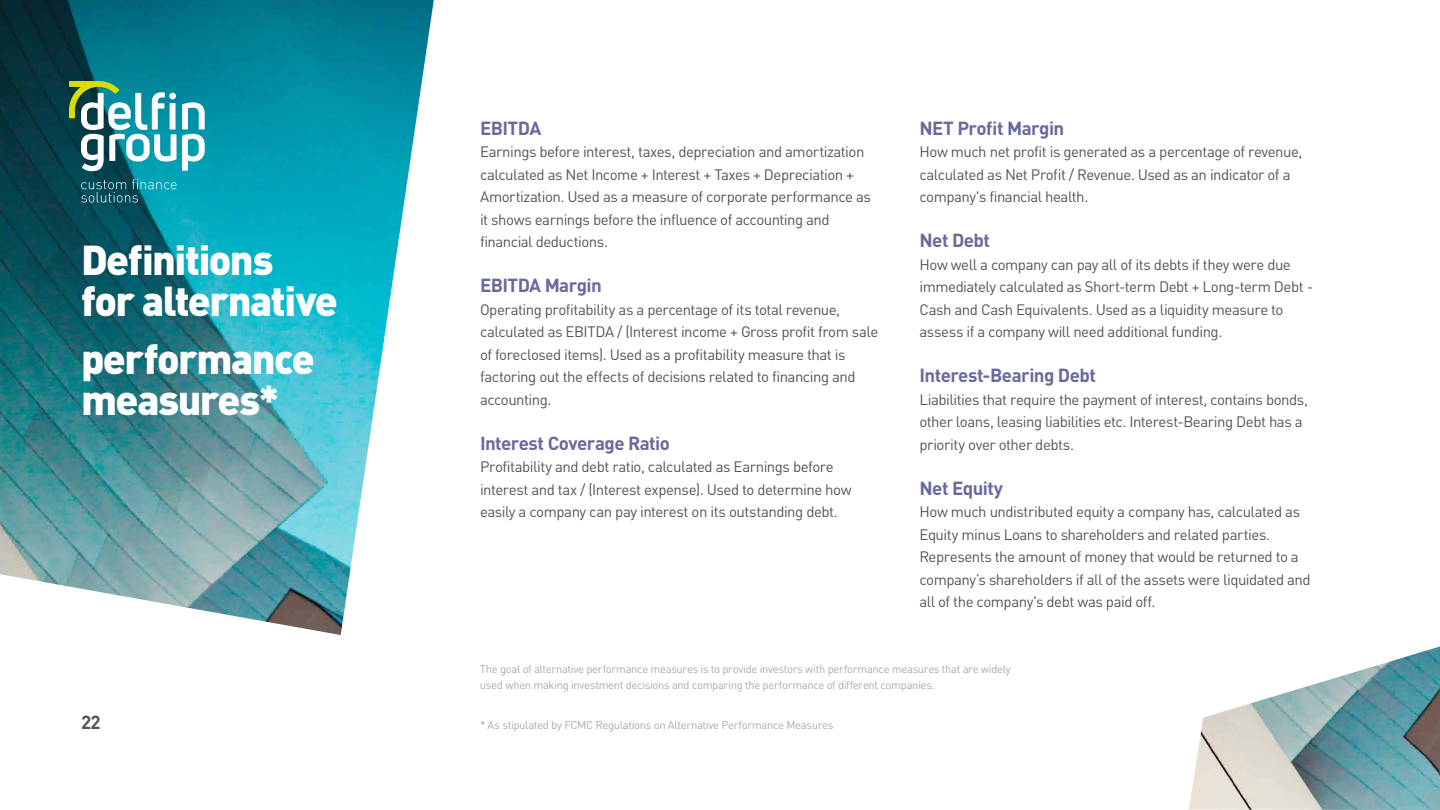
<style>
.page{position:relative;width:1440px;height:810px;background:#fff}
.page>*{position:absolute;margin:0;border:0;box-sizing:border-box;transform-origin:0 0}
.t1{font:900 41.25px/41.2px "DIN Pro";letter-spacing:-.035em;color:#fff}
.t2{font:700 18.75px "DIN Pro";letter-spacing:-.03em;color:#696a9c}
.t3{font:700 18.75px "DIN Pro";color:#50555a}
.t4{font:15px/22.5px "DIN Pro";letter-spacing:-.03em;color:#50555a}
.t5{font:11.25px/15.8px "DIN Pro";letter-spacing:-.03em;color:#a8aaac}
</style>
<div class="page">
<img style="left:0;top:0;width:434px;height:635px">
<img style="left:1189px;top:646px;width:251px;height:164px">
<svg style="left:69px;top:81px;width:136px;height:90px"></svg>
<svg style="left:81px;top:179px;width:96px;height:23px;background:#1e7d8a"></svg>
<h1 class="t1" style="left:81px;top:238px;width:258px">Definitions<br>for alternative</h1>
<h1 class="t1" style="left:81px;top:337px;width:235px">performance measures*</h1>
<p class="t3" style="left:81px;top:709px;width:21px">22</p>
<p class="t2" style="left:480px;top:115px;width:63px">EBITDA</p>
<p class="t4" style="left:480px;top:139px;width:392px">Earnings before interest, taxes, depreciation and amortization calculated as Net Income + Interest + Taxes + Depreciation + Amortization. Used as a measure of corporate performance as it shows earnings before the influence of accounting and financial deductions.</p>
<p class="t2" style="left:480px;top:273px;width:123px">EBITDA Margin</p>
<p class="t4" style="left:480px;top:297px;width:400px">Operating profitability as a percentage of its total revenue, calculated as EBITDA / (Interest income + Gross profit from sale of foreclosed items). Used as a profitability measure that is factoring out the effects of decisions related to financing and accounting.</p>
<p class="t2" style="left:480px;top:430px;width:191px">Interest Coverage Ratio</p>
<p class="t4" style="left:480px;top:454px;width:373px">Profitability and debt ratio, calculated as Earnings before interest and tax / (Interest expense). Used to determine how easily a company can pay interest on its outstanding debt.</p>
<p class="t2" style="left:920px;top:115px;width:146px">NET Profit Margin</p>
<p class="t4" style="left:920px;top:139px;width:385px">How much net profit is generated as a percentage of revenue, calculated as Net Profit / Revenue. Used as an indicator of a company's financial health.</p>
<p class="t2" style="left:920px;top:228px;width:72px">Net Debt</p>
<p class="t4" style="left:920px;top:252px;width:395px">How well a company can pay all of its debts if they were due immediately calculated as Short-term Debt + Long-term Debt - Cash and Cash Equivalents. Used as a liquidity measure to assess if a company will need additional funding.</p>
<p class="t2" style="left:920px;top:363px;width:178px">Interest-Bearing Debt</p>
<p class="t4" style="left:920px;top:387px;width:390px">Liabilities that require the payment of interest, contains bonds, other loans, leasing liabilities etc. Interest-Bearing Debt has a priority over other debts.</p>
<p class="t2" style="left:920px;top:475px;width:85px">Net Equity</p>
<p class="t4" style="left:920px;top:499px;width:393px">How much undistributed equity a company has, calculated as Equity minus Loans to shareholders and related parties.<br>Represents the amount of money that would be returned to a company’s shareholders if all of the assets were liquidated and all of the company's debt was paid off.</p>
<p class="t5" style="left:480px;top:660px;width:532px">The goal of alternative performance measures is to provide investors with performance measures that are widely used when making investment decisions and comparing the performance of different companies.</p>
<p class="t5" style="left:480px;top:716px;width:355px">* As stipulated by FCMC Regulations on Alternative Performance Measures</p>
</div>
